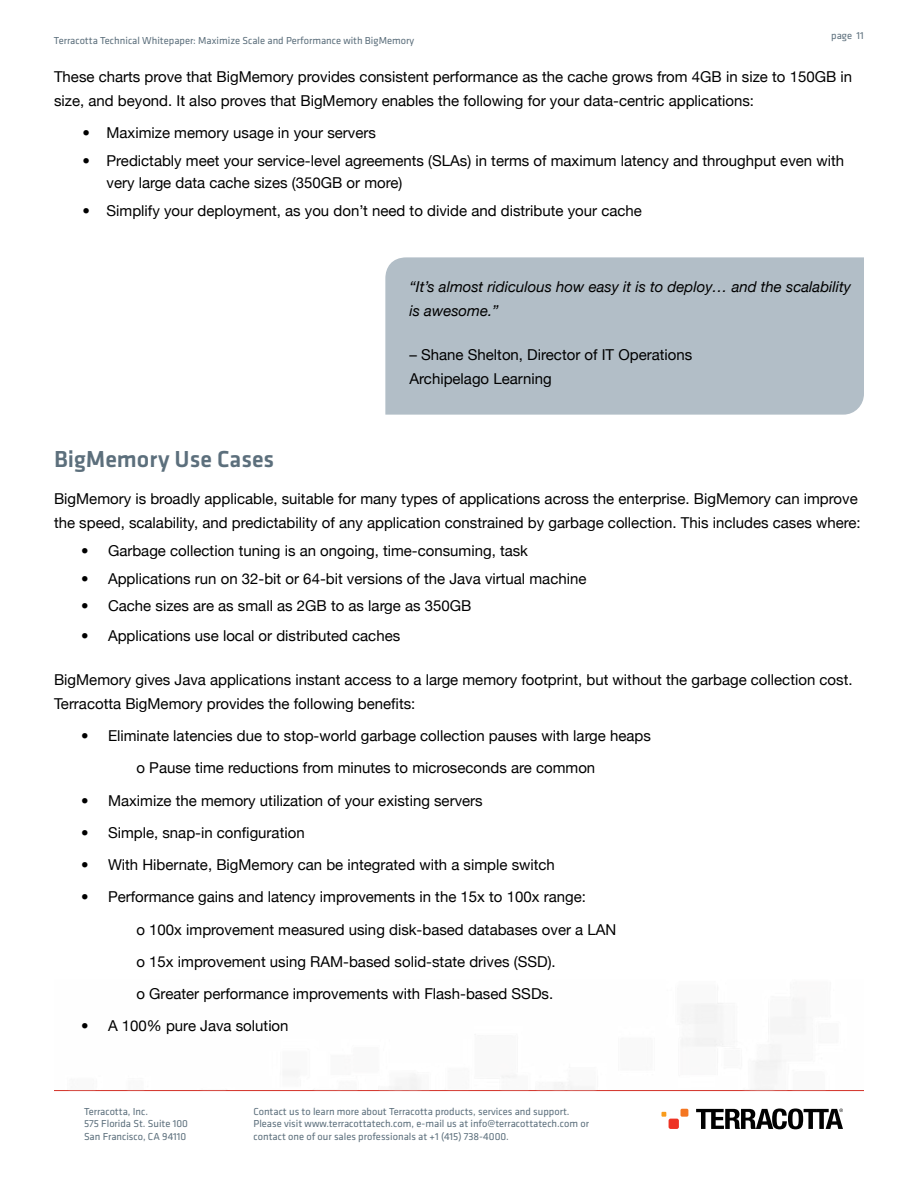
<style>
.page{position:relative;width:918px;height:1188px;background:#fff}
.page>*{position:absolute;margin:0;border:0;box-sizing:border-box;transform-origin:0 0}
.t1{font:500 24px "Klavika";color:#5c6f7c}
.t2{font:15px/24px "Helvetica Neue";color:#000}
.t3{font:italic 15px/24px "Helvetica Neue";color:#000}
.t4{font:10.5px/12.6px "Klavika";color:#5c6f7c}
</style>
<div class="page">
<hr style="left:54px;top:1090px;width:810px;height:1px;background:#d43127">
<div style="left:680px;top:1109px;width:8px;height:8px;background:#f47621;border-radius:2px"></div>
<div style="left:669px;top:1119px;width:10px;height:10px;background:#ee3324;border-radius:2px"></div>
<svg style="left:662px;top:1112px;width:4px;height:5px"></svg>
<svg style="left:696px;top:1108px;width:147px;height:21px"></svg>
<div style="left:385px;top:257px;width:479px;height:158px;background:#b2bec7"></div>
<p class="t4" style="left:831px;top:29px;width:34px">page 11</p>
<p class="t4" style="left:54px;top:34px;width:362px">Terracotta Technical Whitepaper: Maximize Scale and Performance with BigMemory</p>
<p class="t2" style="left:54px;top:64px;width:800px">These charts prove that BigMemory provides consistent performance as the cache grows from 4GB in size to 150GB in size, and beyond. It also proves that BigMemory enables the following for your data-centric applications:</p>
<p class="t2" style="left:82px;top:120px;width:295px">• Maximize memory usage in your servers</p>
<p class="t2" style="left:106px;top:149px;width:739px;line-height:22.5px;text-indent:-24px">• Predictably meet your service-level agreements (SLAs) in terms of maximum latency and throughput even with very large data cache sizes (350GB or more)</p>
<p class="t2" style="left:82px;top:198px;width:561px">• Simplify your deployment, as you don’t need to divide and distribute your cache</p>
<p class="t3" style="left:410px;top:274px;width:443px">“It’s almost ridiculous how easy it is to deploy… and the scalability is awesome.”</p>
<p class="t2" style="left:410px;top:342px;width:284px">– Shane Shelton, Director of IT Operations<br>Archipelago Learning</p>
<h1 class="t1" style="left:54px;top:442px;width:222px">BigMemory Use Cases</h1>
<p class="t2" style="left:54px;top:487px;width:808px">BigMemory is broadly applicable, suitable for many types of applications across the enterprise. BigMemory can improve the speed, scalability, and predictability of any application constrained by garbage collection. This includes cases where:</p>
<p class="t2" style="left:81px;top:538px;width:449px">• Garbage collection tuning is an ongoing, time-consuming, task</p>
<p class="t2" style="left:81px;top:566px;width:507px">• Applications run on 32-bit or 64-bit versions of the Java virtual machine</p>
<p class="t2" style="left:81px;top:594px;width:392px">• Cache sizes are as small as 2GB to as large as 350GB</p>
<p class="t2" style="left:81px;top:623px;width:321px">• Applications use local or distributed caches</p>
<p class="t2" style="left:54px;top:667px;width:800px">BigMemory gives Java applications instant access to a large memory footprint, but without the garbage collection cost.<br>Terracotta BigMemory provides the following benefits:</p>
<p class="t2" style="left:81px;top:720px;width:571px;line-height:32.2px;text-align:center">• Eliminate latencies due to stop-world garbage collection pauses with large heaps o Pause time reductions from minutes to microseconds are common</p>
<p class="t2" style="left:81px;top:788px;width:403px">• Maximize the memory utilization of your existing servers</p>
<p class="t2" style="left:81px;top:820px;width:225px">• Simple, snap-in configuration</p>
<p class="t2" style="left:81px;top:853px;width:476px">• With Hibernate, BigMemory can be integrated with a simple switch</p>
<p class="t2" style="left:136px;top:881px;width:481px;line-height:32.2px;text-indent:-56px">• Performance gains and latency improvements in the 15x to 100x range:<br>o 100x improvement measured using disk-based databases over a LAN o 15x improvement using RAM-based solid-state drives (SSD).<br>o Greater performance improvements with Flash-based SSDs.</p>
<p class="t2" style="left:81px;top:1014px;width:209px">• A 100% pure Java solution</p>
<p class="t4" style="left:84px;top:1105px;width:106px">Terracotta, Inc.<br>575 Florida St. Suite 100<br>San Francisco, CA 94110</p>
<p class="t4" style="left:254px;top:1105px;width:337px">Contact us to learn more about Terracotta products, services and support.<br>Please visit www.terracottatech.com, e-mail us at info@terracottatech.com or contact one of our sales professionals at +1 (415) 738-4000.</p>
</div>
